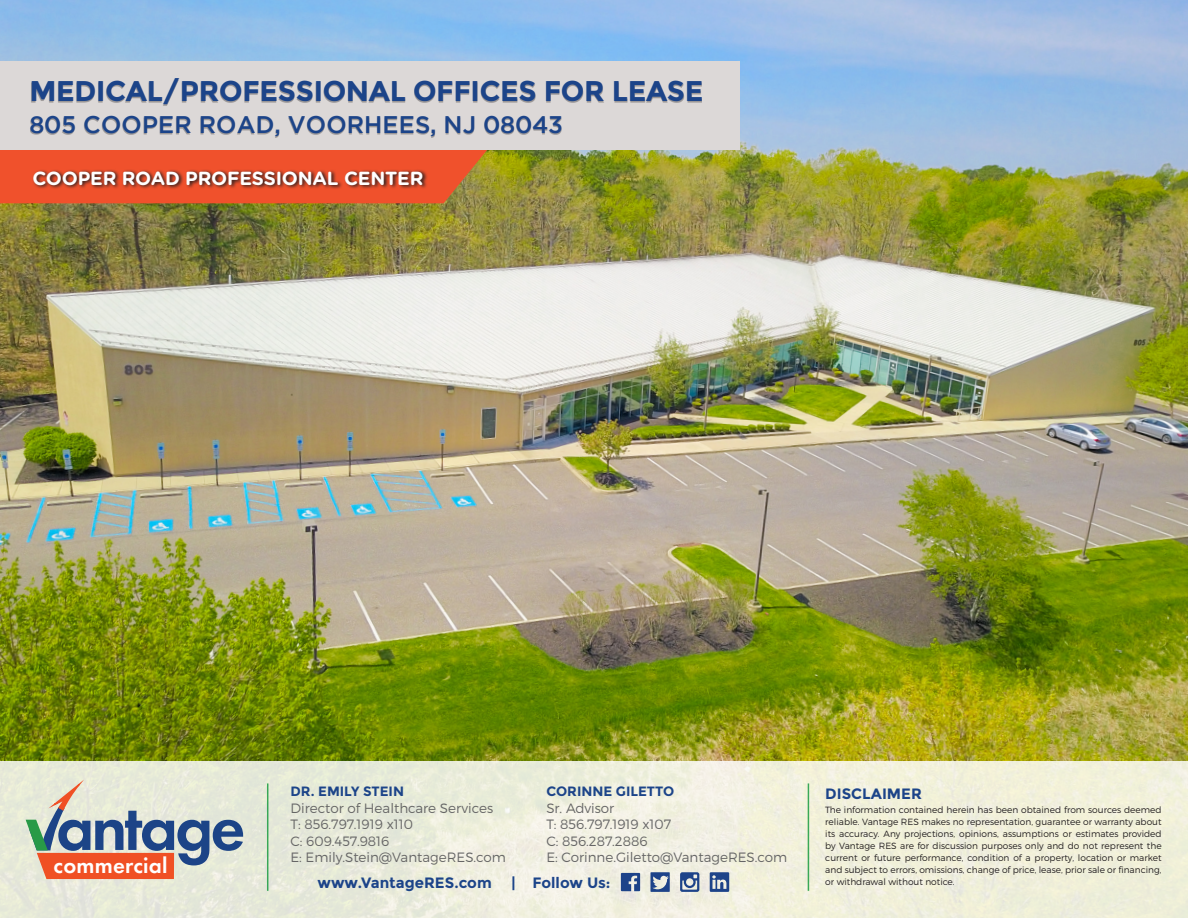
<style>
.page{position:relative;width:1188px;height:918px;background:#fff}
.page>*{position:absolute;margin:0;border:0;box-sizing:border-box;transform-origin:0 0}
.t1{font:600 67.5px "Futura PT";letter-spacing:-.045em;color:#1c4487}
.t2{font:700 28.5px "Montserrat";letter-spacing:-.01em;color:#1c4489}
.t3{font:500 24px "Gotham";letter-spacing:.005em;color:#1c4489}
.t4{font:600 22.8px "Futura PT";letter-spacing:.01em;color:#fff}
.t5{font:700 18.9px "Gotham Rounded";letter-spacing:-.01em;color:#fff}
.t6{font:700 15px "Montserrat";color:#1c4489}
.t7{font:300 13.5px/16.5px "Montserrat";color:#666}
.t8{font:700 13.5px "Montserrat";color:#1c4489}
.t9{font:300 9px/12px "Montserrat";color:#231f20;text-align:justify}
</style>
<div class="page">
<img style="left:0;top:0;width:1188px;height:762px">
<div style="left:0;top:762px;width:1188px;height:156px;background:linear-gradient(to right,#e6e9db,#f4f2dd)"></div>
<hr style="left:808px;top:783px;width:1px;height:108px;background:#1d9e43">
<hr style="left:267px;top:783px;width:1px;height:108px;background:#1d9e43">
<svg style="left:621px;top:873px;width:19px;height:18px"></svg>
<svg style="left:650px;top:872px;width:20px;height:20px"></svg>
<svg style="left:680px;top:872px;width:19px;height:20px"></svg>
<svg style="left:710px;top:872px;width:19px;height:20px"></svg>
<svg style="left:0;top:149px;width:488px;height:54px;background:#e95831"></svg>
<div style="left:0;top:61px;width:740px;height:88px;background:#dcd8d7"></div>
<div style="left:31px;top:80px;width:671px;height:58px;background:#231f20;opacity:.35"></div>
<svg style="left:32px;top:169px;width:396px;height:21px;background:#af4027"></svg>
<svg style="left:25px;top:774px;width:150px;height:106px;background:#e1c1ab"></svg>
<h2 class="t2" style="left:29px;top:74px;width:676px">MEDICAL/PROFESSIONAL OFFICES FOR LEASE</h2>
<h3 class="t3" style="left:29px;top:111px;width:535px">805 COOPER ROAD, VOORHEES, NJ 08043</h3>
<h3 class="t5" style="left:32px;top:164px;width:393px">COOPER ROAD PROFESSIONAL CENTER</h3>
<h1 class="t1" style="left:56px;top:785px;width:191px">antage</h1>
<h3 class="t4" style="left:54px;top:852px;width:116px">commercial</h3>
<h3 class="t8" style="left:291px;top:783px;width:115px">DR. EMILY STEIN</h3>
<h3 class="t7" style="left:291px;top:799px;width:217px">Director of Healthcare Services<br>T: 856.797.1919 x110<br>C: 609.457.9816<br>E: Emily.Stein@VantageRES.com</h3>
<h3 class="t8" style="left:546px;top:783px;width:129px">CORINNE GILETTO</h3>
<h3 class="t7" style="left:546px;top:799px;width:242px">Sr. Advisor<br>T: 856.797.1919 x107<br>C: 856.287.2886<br>E: Corinne.Giletto@VantageRES.com</h3>
<h3 class="t6" style="left:825px;top:785px;width:98px">DISCLAIMER</h3>
<p class="t9" style="left:825px;top:803px;width:338px">The information contained herein has been obtained from sources deemed reliable. Vantage RES makes no representation, guarantee or warranty about its accuracy. Any projections, opinions, assumptions or estimates provided by Vantage RES are for discussion purposes only and do not represent the current or future performance, condition of a property, location or market and subject to errors, omissions, change of price, lease, prior sale or financing,</p>
<h3 class="t6" style="left:318px;top:874px;width:176px">www.VantageRES.com</h3>
<h3 class="t6" style="left:512px;top:874px;width:101px">| Follow Us:</h3>
<p class="t9" style="left:825px;top:876px;width:131px">or withdrawal without notice.</p>
</div>
